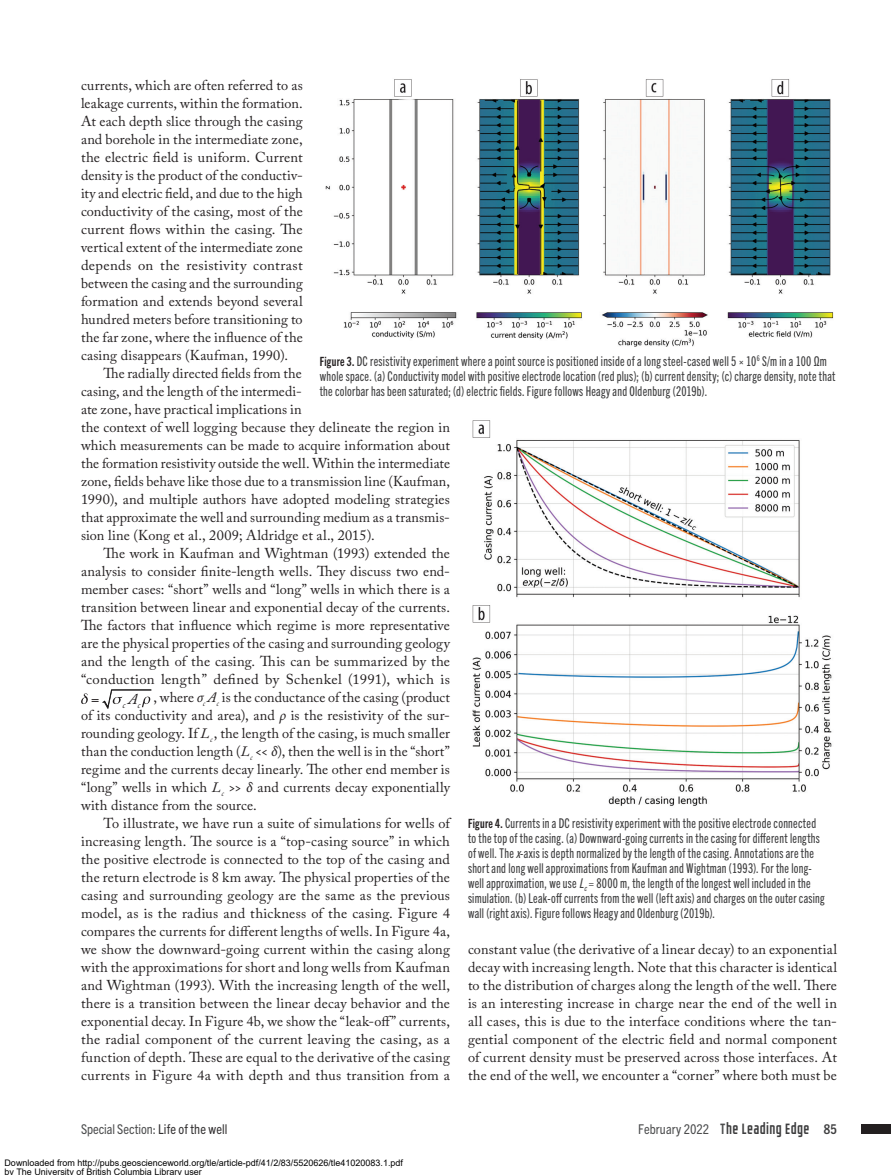
<style>
.page{position:relative;width:891px;height:1175px;background:#fff}
.page>*{position:absolute;margin:0;border:0;box-sizing:border-box;transform-origin:0 0}
.t1{font:15px "GROTESKIA";letter-spacing:.01em;color:#3e3e3f}
.Body{font:14.25px/18px "Adobe Caslon Pro";letter-spacing:.01em;color:#231f20;text-align:justify}
.Caption_-_Trade_Goth{font:13.5px/15px "Trade Gothic Next LT Pro Cm";letter-spacing:.02em;color:#3e3e3f}
.t2{font:condensed 13.5px "Trade Gothic Next LT Pro";color:#4b4c4d}
.t3{font:italic 9.6px "Adobe Caslon Pro";color:#231f20}
.t4{font:9px/9px "Arial";color:#000}
.s1{font-family:"Trade Gothic Next LT Pro Bd Cm";font-size:12.75px;color:#231f20}
.s2{font-family:"Minion Pro";font-style:italic}
.s3{font-style:italic}
.s4{color:#312f30}
.s5{font-family:"Trade Gothic Next LT Pro";font-stretch:condensed;font-size:13.5px;color:#4b4c4d}
.s6{color:#4b4c4d}
.s7{font-family:"Trade Gothic Next LT Pro";font-weight:700;font-stretch:condensed;font-size:13.5px}
</style>
<div class="page">
<div style="left:861px;top:1124px;width:30px;height:9px;background:#231f20"></div>
<img style="left:325px;top:79px;width:509px;height:268px">
<img style="left:472px;top:420px;width:360px;height:386px">
<svg style="left:81px;top:689px;width:70px;height:19px"></svg>
<p class="Body" style="left:81px;top:76px;width:223px">currents, which are often referred to as leakage currents, within the formation.<br>At each depth slice through the casing and borehole in the intermediate zone, the electric field is uniform. Current density is the product of the conductiv&shy;ity and electric field, and due to the high conductivity of the casing, most of the current flows within the casing. The vertical extent of the intermediate zone depends on the resistivity contrast between the casing and the surrounding formation and extends beyond several hundred meters before transitioning to the far zone, where the influence of the casing disappears (Kaufman, 1990).</p>
<p class="Body" style="left:81px;top:364px;width:371px;text-align:left;text-indent:22px">The radially directed fields from the<br>casing, and the length of the intermedi-<br>ate zone, have practical implications in<br>the context of well logging because they delineate the region in which measurements can be made to acquire information about the formation resistivity outside the well. Within the intermediate zone, fields behave like those due to a transmission line (Kaufman, 1990), and multiple authors have adopted modeling strategies that approximate the well and surrounding medium as a transmis&shy;sion line (Kong et al., 2009; Aldridge et al., 2015).</p>
<p class="Body" style="left:81px;top:544px;width:371px;text-indent:22px">The work in Kaufman and Wightman (1993) extended the analysis to consider finite-length wells. They discuss two end&shy;member cases: “short” wells and “long” wells in which there is a transition between linear and exponential decay of the currents.<br>The factors that influence which regime is more representative are the physical properties of the casing and surrounding geology and the length of the casing. This can be summarized by the “conduction length” defined by Schenkel (1991), which is</p>
<p class="t3" style="left:123px;top:698px;width:19px">c <sup>A</sup>c</p>
<p class="Caption_-_Trade_Goth" style="left:320px;top:352px;width:517px"><span class="s1">Figure 3.</span> DC resistivity experiment where a point source is positioned inside of a long steel-cased well 5 × 10<sup>6</sup> S/m in a 100 Ωm whole space. (a) Conductivity model with positive electrode location (red plus); (b) current density; (c) charge density, note that the colorbar has been saturated; (d) electric fields. Figure follows Heagy and Oldenburg (2019b).</p>
<p class="Body" style="left:81px;top:688px;width:371px;text-indent:73px">, where <span class="s2">σ</span><sub>c</sub> <span class="s3">A</span><sub>c</sub> is the conductance of the casing (product of its conductivity and area), and <span class="s2">ρ</span> is the resistivity of the sur&shy;rounding geology. If <span class="s3">L</span><sub>c</sub>, the length of the casing, is much smaller than the conduction length (<span class="s3">L</span><sub>c</sub> &lt;&lt; <span class="s2">δ</span>), then the well is in the “short” regime and the currents decay linearly. The other end member is “long” wells in which <span class="s3">L</span><sub>c</sub> &gt;&gt; <span class="s2">δ</span> and currents decay exponentially with distance from the source.</p>
<p class="Body" style="left:81px;top:814px;width:371px;text-indent:22px">To illustrate, we have run a suite of simulations for wells of increasing length. The source is a “top-casing source” in which the positive electrode is connected to the top of the casing and the return electrode is 8 km away. The physical properties of the casing and surrounding geology are the same as the previous model, as is the radius and thickness of the casing. Figure 4 compares the currents for different lengths of wells. In Figure 4a, we show the downward-going current within the casing along with the approximations for short and long wells from Kaufman and Wightman (1993). With the increasing length of the well, there is a transition between the linear decay behavior and the exponential decay. In Figure 4b, we show the “leak-off” currents, the radial component of the current leaving the casing, as a function of depth. These are equal to the derivative of the casing currents in Figure 4a with depth and thus transition from a</p>
<p class="Caption_-_Trade_Goth" style="left:468px;top:815px;width:358px"><span class="s1">Figure 4.</span> Currents in a DC resistivity experiment with the positive electrode connected to the top of the casing. (a) Downward-going currents in the casing for different lengths of well. The <span class="s3">x</span>-axis is depth normalized by the length of the casing. Annotations are the short and long well approximations from Kaufman and Wightman (1993). For the long&shy;well approximation, we use <span class="s3">L</span><sub>c</sub>= 8000 m, the length of the longest well included in the simulation. (b) Leak-off currents from the well (left axis) and charges on the outer casing wall (right axis). Figure follows Heagy and Oldenburg (2019b).</p>
<p class="Body" style="left:468px;top:940px;width:371px">constant value (the derivative of a linear decay) to an exponential decay with increasing length. Note that this character is identical to the distribution of charges along the length of the well. There is an interesting increase in charge near the end of the well in all cases, this is due to the interface conditions where the tan&shy;gential component of the electric field and normal component of current density must be preserved across those interfaces. At the end of the well, we encounter a “corner” where both must be</p>
<p class="t2" style="left:81px;top:1119px;width:148px">Special Section: <span class="s4">Life of the well</span></p>
<p class="t1" style="left:638px;top:1120px;width:200px"><span class="s5">February 2022</span> <span class="s6">T</span>he Leading Edge <span class="s7">85</span></p>
<p class="t4" style="left:4px;top:1159px;width:400px">Downloaded from http://pubs.geoscienceworld.org/tle/article-pdf/41/2/83/5520626/tle41020083.1.pdf by The University of British Columbia Library user</p>
</div>
